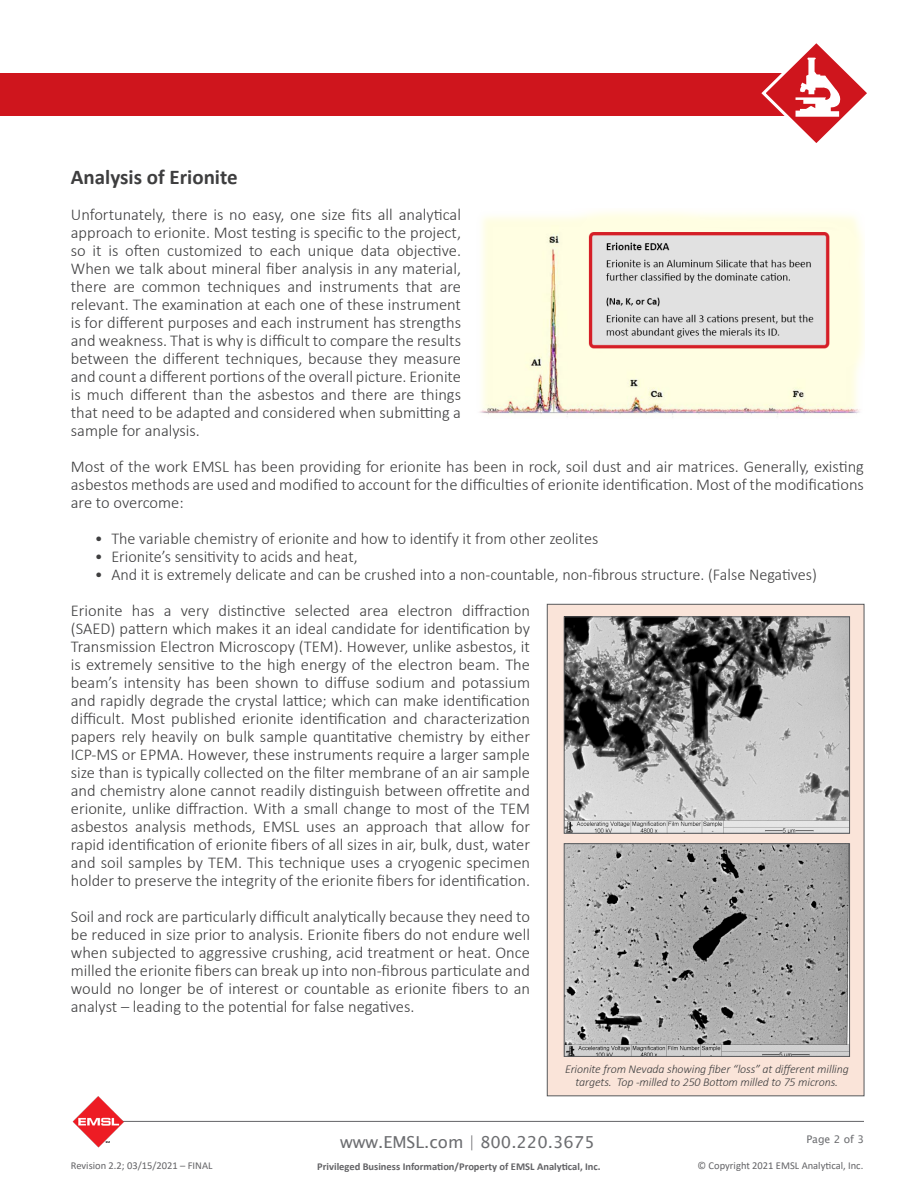
<style>
.page{position:relative;width:918px;height:1188px;background:#fff}
.page>*{position:absolute;margin:0;border:0;box-sizing:border-box;transform-origin:0 0}
.t1{font:700 21px "Calibri";color:#3e3e3f}
.t2{font:300 16.5px/18px "Calibri";color:#3e3e3f;text-align:justify}
.t3{font:16.5px "Lucida Sans Unicode";color:#6c6d70}
.t4{font:italic 300 12px/13.5px "Calibri";letter-spacing:-.01em;color:#3e3e3f;text-align:center}
.t5{font:10.5px "Calibri";color:#636366}
.t6{font:700 10.5px "Calibri";color:#636366}
.Website{font:10.5px "Lucida Sans Unicode";color:#6c6d70}
</style>
<div class="page">
<div style="left:0;top:73px;width:805px;height:42px;background:#cf151d"></div>
<hr style="left:90px;top:1121px;width:774px;height:1px;background:#636366">
<img style="left:72px;top:1096px;width:53px;height:52px">
<svg style="left:759px;top:43px;width:108px;height:100px"></svg>
<img style="left:479px;top:211px;width:385px;height:204px">
<div style="left:547px;top:604px;width:317px;height:492px;background:#fae4d9;border:1px solid #57585a"></div>
<img style="left:566px;top:618px;width:282px;height:214px">
<div style="left:564px;top:616px;width:286px;height:218px;border:1px solid #57585a"></div>
<img style="left:566px;top:845px;width:282px;height:210px">
<div style="left:564px;top:843px;width:286px;height:214px;border:1px solid #57585a"></div>
<p class="t1" style="left:71px;top:162px;width:168px">Analysis of Erionite</p>
<p class="t2" style="left:71px;top:206px;width:392px">Unfortunately, there is no easy, one size fits all analytical approach to erionite. Most testing is specific to the project, so it is often customized to each unique data objective.<br>When we talk about mineral fiber analysis in any material, there are common techniques and instruments that are relevant. The examination at each one of these instrument is for different purposes and each instrument has strengths and weakness. That is why is difficult to compare the results between the different techniques, because they measure and count a different portions of the overall picture. Erionite is much different than the asbestos and there are things that need to be adapted and considered when submitting a sample for analysis.</p>
<p class="t2" style="left:71px;top:458px;width:795px">Most of the work EMSL has been providing for erionite has been in rock, soil dust and air matrices. Generally, existing asbestos methods are used and modified to account for the difficulties of erionite identification. Most of the modifications are to overcome:</p>
<p class="t2" style="left:95px;top:530px;width:505px">• The variable chemistry of erionite and how to identify it from other zeolites</p>
<p class="t2" style="left:95px;top:548px;width:264px">• Erionite’s sensitivity to acids and heat,</p>
<p class="t2" style="left:95px;top:566px;width:724px">• And it is extremely delicate and can be crushed into a non-countable, non-fibrous structure. (False Negatives)</p>
<p class="t2" style="left:71px;top:602px;width:461px">Erionite has a very distinctive selected area electron diffraction (SAED) pattern which makes it an ideal candidate for identification by Transmission Electron Microscopy (TEM). However, unlike asbestos, it is extremely sensitive to the high energy of the electron beam. The beam’s intensity has been shown to diffuse sodium and potassium and rapidly degrade the crystal lattice; which can make identification difficult. Most published erionite identification and characterization papers rely heavily on bulk sample quantitative chemistry by either ICP-MS or EPMA. However, these instruments require a larger sample size than is typically collected on the filter membrane of an air sample and chemistry alone cannot readily distinguish between offretite and erionite, unlike diffraction. With a small change to most of the TEM asbestos analysis methods, EMSL uses an approach that allow for rapid identification of erionite fibers of all sizes in air, bulk, dust, water and soil samples by TEM. This technique uses a cryogenic specimen holder to preserve the integrity of the erionite fibers for identification.</p>
<p class="t2" style="left:71px;top:908px;width:461px">Soil and rock are particularly difficult analytically because they need to be reduced in size prior to analysis. Erionite fibers do not endure well when subjected to aggressive crushing, acid treatment or heat. Once milled the erionite fibers can break up into non-fibrous particulate and would no longer be of interest or countable as erionite fibers to an analyst – leading to the potential for false negatives.</p>
<p class="t4" style="left:565px;top:1062px;width:285px">Erionite from Nevada showing fiber “loss” at different milling targets. Top -milled to 250 Bottom milled to 75 microns.</p>
<p class="t3" style="left:340px;top:1129px;width:256px">www.EMSL.com | 800.220.3675</p>
<p class="Website" style="left:806px;top:1131px;width:59px">Page 2 of 3</p>
<p class="t5" style="left:71px;top:1158px;width:143px">Revision 2.2; 03/15/2021 – FINAL</p>
<p class="t5" style="left:697px;top:1158px;width:167px">© Copyright 2021 EMSL Analytical, Inc.</p>
<p class="t6" style="left:317px;top:1159px;width:285px">Privileged Business Information/Property of EMSL Analytical, Inc.</p>
</div>
